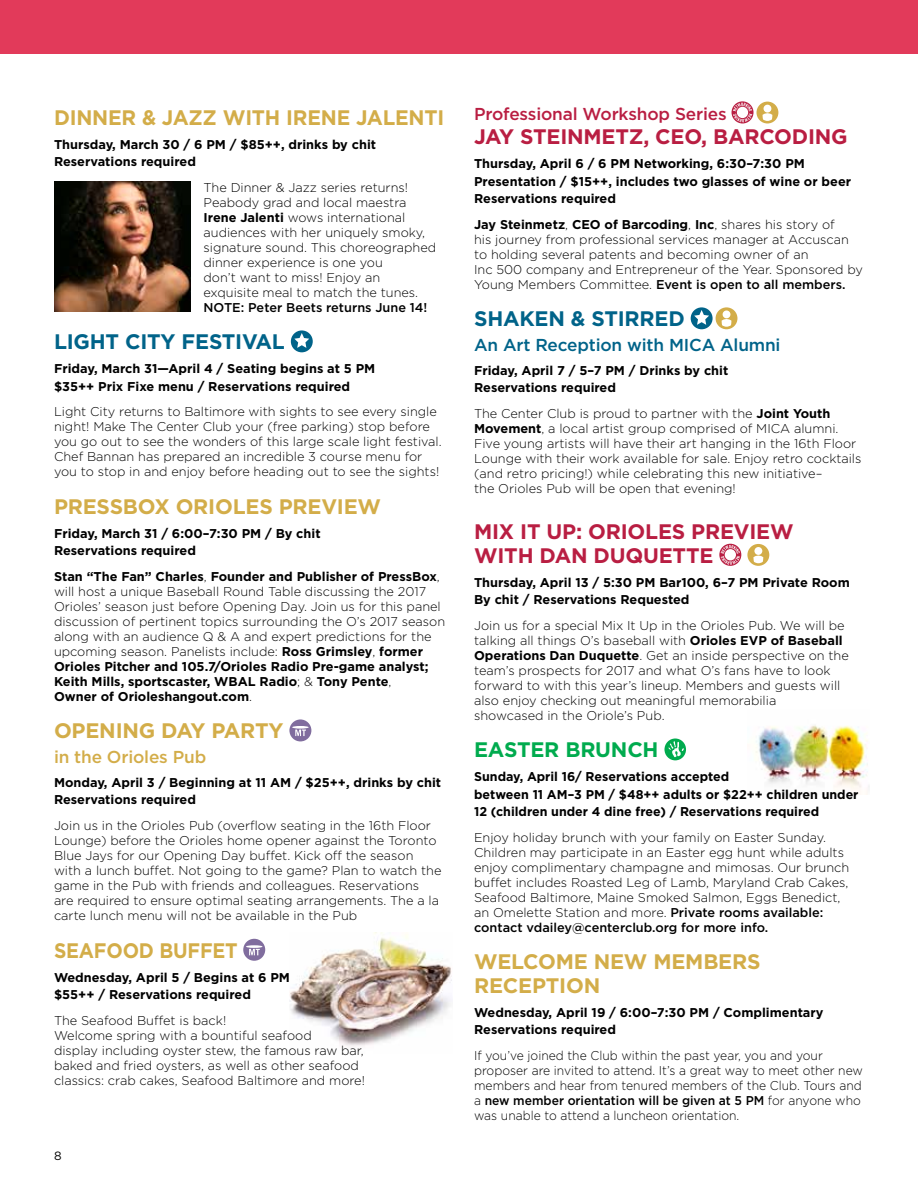
<style>
.page{position:relative;width:918px;height:1188px;background:#fff}
.page>*{position:absolute;margin:0;border:0;box-sizing:border-box;transform-origin:0 0}
.t1{font:700 21px/24px "Gotham";letter-spacing:-.01em;color:#d3ad49}
.t2{font:700 21px/24px "Gotham";letter-spacing:-.01em;color:#b91e42}
.t3{font:700 21px "Gotham";letter-spacing:-.01em;color:#006389}
.t4{font:700 21px "Gotham";letter-spacing:-.01em;color:#d3ad49;scale:.92 1}
.t5{font:700 21px "Gotham";letter-spacing:-.01em;color:#00ab4e}
.t6{font:500 17.25px "Gotham";letter-spacing:-.01em;color:#006389}
.t7{font:500 17.25px "Gotham";letter-spacing:-.01em;color:#b91e42}
.t8{font:500 17.25px "Gotham";letter-spacing:-.01em;color:#d3ad49}
.t9{font:300 12.75px/15px "Gotham";color:#000}
.t10{font:700 12.75px/17.2px "Gotham";color:#000}
.t11{font:300 12.75px/15px "Gotham";color:#000;scale:.95 1}
.t12{font:500 12.75px "Gotham";color:#000}
.t13{font:12px "Gotham";color:#000}
.s1{font-weight:700}
.s2{font-weight:500}
</style>
<div class="page">
<img style="left:755px;top:725px;width:114px;height:70px">
<img style="left:289px;top:933px;width:163px;height:113px">
<div style="left:0;top:0;width:918px;height:54px;background:#e23a5a"></div>
<svg style="left:732px;top:101px;width:22px;height:22px"></svg>
<div style="left:757px;top:102px;width:21px;height:21px;background:#d3ad49;border-radius:50%"></div>
<div style="left:764px;top:105px;width:7px;height:8px;background:#fff;border-radius:50%"></div>
<svg style="left:762px;top:113px;width:11px;height:8px"></svg>
<svg style="left:691px;top:307px;width:22px;height:22px"></svg>
<svg style="left:694px;top:310px;width:15px;height:15px"></svg>
<div style="left:716px;top:307px;width:21px;height:22px;background:#d3ad49;border-radius:50%"></div>
<div style="left:723px;top:310px;width:7px;height:8px;background:#fff;border-radius:50%"></div>
<svg style="left:721px;top:319px;width:11px;height:8px"></svg>
<svg style="left:719px;top:544px;width:22px;height:22px"></svg>
<svg style="left:747px;top:544px;width:22px;height:22px"></svg>
<div style="left:754px;top:547px;width:8px;height:8px;background:#fff;border-radius:50%"></div>
<svg style="left:753px;top:556px;width:10px;height:7px"></svg>
<svg style="left:664px;top:739px;width:22px;height:21px"></svg>
<svg style="left:668px;top:741px;width:16px;height:16px"></svg>
<svg style="left:291px;top:330px;width:22px;height:22px"></svg>
<svg style="left:294px;top:333px;width:15px;height:15px"></svg>
<div style="left:289px;top:719px;width:22px;height:22px;background:#806d9e;border-radius:50%"></div>
<svg style="left:295px;top:730px;width:11px;height:6px"></svg>
<hr style="left:292px;top:726px;width:17px;height:3px;background:#fff;border-radius:50%">
<svg style="left:243px;top:939px;width:22px;height:22px"></svg>
<svg style="left:249px;top:949px;width:11px;height:6px"></svg>
<hr style="left:246px;top:945px;width:16px;height:3px;background:#fff;border-radius:50%">
<img style="left:54px;top:181px;width:136px;height:131px">
<h1 class="t1" style="left:54px;top:105px;width:392px">DINNER &amp; JAZZ WITH IRENE JALENTI</h1>
<p class="t10" style="left:54px;top:136px;width:324px">Thursday, March 30 / 6 PM / $85++, drinks by chit<br>Reservations required</p>
<p class="t9" style="left:204px;top:180px;width:234px">The Dinner &amp; Jazz series returns!<br>Peabody grad and local maestra<br><span class="s1">Irene Jalenti</span> wows international audiences with her uniquely smoky, signature sound. This choreographed dinner experience is one you<br>don’t want to miss! Enjoy an exquisite meal to match the tunes.</p>
<p class="t12" style="left:204px;top:299px;width:225px">NOTE: Peter Beets returns June 14!</p>
<h1 class="t3" style="left:54px;top:328px;width:232px">LIGHT CITY FESTIVAL</h1>
<p class="t10" style="left:54px;top:360px;width:323px">Friday, March 31—April 4 / Seating begins at 5 PM $35++ Prix Fixe menu / Reservations required</p>
<p class="t9" style="left:54px;top:404px;width:389px">Light City returns to Baltimore with sights to see every single night! Make The Center Club your (free parking) stop before you go out to see the wonders of this large scale light festival.<br>Chef Bannan has prepared an incredible 3 course menu for you to stop in and enjoy before heading out to see the sights!</p>
<h1 class="t1" style="left:54px;top:494px;width:329px">PRESSBOX ORIOLES PREVIEW</h1>
<p class="t10" style="left:54px;top:525px;width:268px">Friday, March 31 / 6:00–7:30 PM / By chit<br>Reservations required</p>
<p class="t9" style="left:54px;top:569px;width:393px"><span class="s1">Stan “The Fan” Charles</span>, <span class="s1">Founder and Publisher of PressBox</span>, will host a unique Baseball Round Table discussing the 2017<br>Orioles’ season just before Opening Day. Join us for this panel discussion of pertinent topics surrounding the O’s 2017 season along with an audience Q &amp; A and expert predictions for the upcoming season. Panelists include: <span class="s1">Ross Grimsley</span>, <span class="s1">former Orioles Pitcher and 105.7/Orioles Radio Pre-game analyst; Keith Mills, sportscaster, WBAL Radio</span>; &amp; <span class="s1">Tony Pente</span>,<br><span class="s1">Owner of Orioleshangout.com</span>.</p>
<h1 class="t1" style="left:54px;top:719px;width:231px">OPENING DAY PARTY</h1>
<h2 class="t8" style="left:54px;top:746px;width:154px">in the Orioles Pub</h2>
<p class="t10" style="left:54px;top:774px;width:389px">Monday, April 3 / Beginning at 11 AM / $25++, drinks by chit<br>Reservations required</p>
<p class="t9" style="left:54px;top:818px;width:389px">Join us in the Orioles Pub (overflow seating in the 16th Floor Lounge) before the Orioles home opener against the Toronto Blue Jays for our Opening Day buffet. Kick off the season with a lunch buffet. Not going to the game? Plan to watch the game in the Pub with friends and colleagues. Reservations are required to ensure optimal seating arrangements. The a la carte lunch menu will not be available in the Pub</p>
<h1 class="t4" style="left:54px;top:936px;width:201px">SEAFOOD BUFFET</h1>
<p class="t10" style="left:54px;top:969px;width:238px">Wednesday, April 5 / Begins at 6 PM $55++ / Reservations required</p>
<p class="t9" style="left:54px;top:1012px;width:312px">The Seafood Buffet is back!<br>Welcome spring with a bountiful seafood<br>display including oyster stew, the famous raw bar, baked and fried oysters, as well as other seafood classics: crab cakes, Seafood Baltimore and more!</p>
<p class="t13" style="left:54px;top:1148px;width:9px">8</p>
<h2 class="t7" style="left:474px;top:103px;width:254px">Professional Workshop Series</h2>
<h1 class="t2" style="left:474px;top:125px;width:375px">JAY STEINMETZ, CEO, BARCODING</h1>
<p class="t10" style="left:474px;top:155px;width:379px">Thursday, April 6 / 6 PM Networking, 6:30–7:30 PM<br>Presentation / $15++, includes two glasses of wine or beer<br>Reservations required</p>
<p class="t9" style="left:474px;top:216px;width:390px"><span class="s1">Jay Steinmetz</span>, <span class="s1">CEO of Barcoding</span>, <span class="s1">Inc</span>, shares his story of<br>his journey from professional services manager at Accuscan to holding several patents and becoming owner of an<br>Inc 500 company and Entrepreneur of the Year. Sponsored by Young Members Committee. <span class="s2">Event is open to all members.</span></p>
<h1 class="t3" style="left:474px;top:305px;width:212px">SHAKEN &amp; STIRRED</h1>
<h2 class="t6" style="left:474px;top:334px;width:308px">An Art Reception with MICA Alumni</h2>
<p class="t10" style="left:474px;top:362px;width:256px">Friday, April 7 / 5–7 PM / Drinks by chit<br>Reservations required</p>
<p class="t9" style="left:474px;top:406px;width:389px">The Center Club is proud to partner with the <span class="s1">Joint Youth Movement</span>, a local artist group comprised of MICA alumni.<br>Five young artists will have their art hanging in the 16th Floor Lounge with their work available for sale. Enjoy retro cocktails (and retro pricing!) while celebrating this new initiative–<br>the Orioles Pub will be open that evening!</p>
<h1 class="t2" style="left:474px;top:519px;width:321px">MIX IT UP: ORIOLES PREVIEW<br>WITH DAN DUQUETTE</h1>
<p class="t10" style="left:474px;top:574px;width:377px">Thursday, April 13 / 5:30 PM Bar100, 6–7 PM Private Room<br>By chit / Reservations Requested</p>
<p class="t9" style="left:474px;top:618px;width:376px">Join us for a special Mix It Up in the Orioles Pub. We will be talking all things O’s baseball with <span class="s1">Orioles EVP of Baseball Operations Dan Duquette</span>. Get an inside perspective on the team’s prospects for 2017 and what O’s fans have to look forward to with this year’s lineup. Members and guests will also enjoy checking out meaningful memorabilia showcased in the Oriole’s Pub.</p>
<h1 class="t5" style="left:474px;top:736px;width:186px">EASTER BRUNCH</h1>
<p class="t10" style="left:474px;top:768px;width:386px">Sunday, April 16/ Reservations accepted<br>between 11 AM–3 PM / $48++ adults or $22++ children under<br>12 (children under 4 dine free) / Reservations required</p>
<p class="t9" style="left:474px;top:829px;width:377px">Enjoy holiday brunch with your family on Easter Sunday.<br>Children may participate in an Easter egg hunt while adults enjoy complimentary champagne and mimosas. Our brunch buffet includes Roasted Leg of Lamb, Maryland Crab Cakes, Seafood Baltimore, Maine Smoked Salmon, Eggs Benedict, an Omelette Station and more. <span class="s2">Private rooms available: contact vdailey@centerclub.org for more info.</span></p>
<h1 class="t1" style="left:474px;top:950px;width:288px">WELCOME NEW MEMBERS<br>RECEPTION</h1>
<p class="t10" style="left:474px;top:1004px;width:351px">Wednesday, April 19 / 6:00–7:30 PM / Complimentary<br>Reservations required</p>
<p class="t11" style="left:474px;top:1048px;width:411px">If you’ve joined the Club within the past year, you and your proposer are invited to attend. It’s a great way to meet other new members and hear from tenured members of the Club. Tours and a <span class="s2">new member orientation will be given at 5 PM</span> for anyone who was unable to attend a luncheon orientation.</p>
</div>
